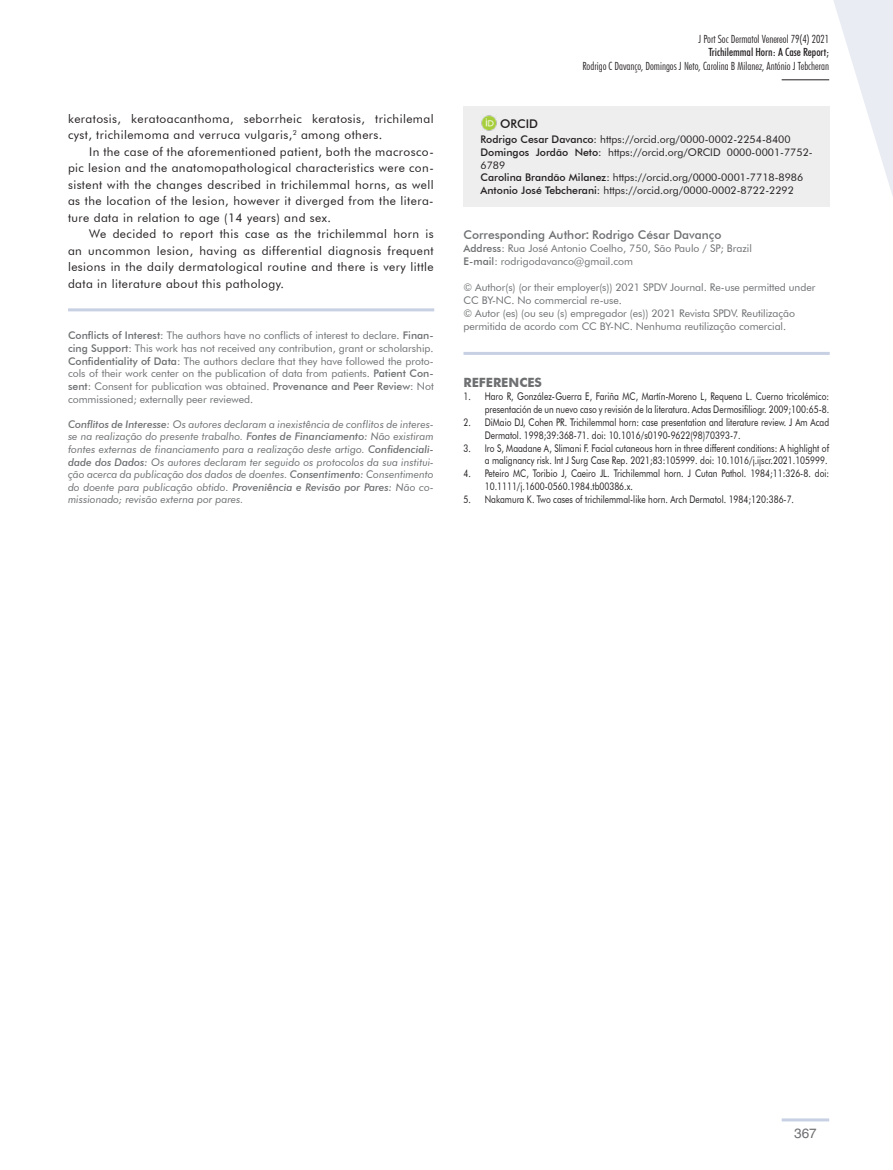
<style>
.page{position:relative;width:893px;height:1170px;background:#fff}
.page>*{position:absolute;margin:0;border:0;box-sizing:border-box;transform-origin:0 0}
.t1{font:13.5px "Helvetica LT Std";color:#6d6f71}
.t2{font:700 12.75px "Futura BT";color:#6d6f71}
.t3{font:12px/16.5px "Futura BT";letter-spacing:.035em;color:#231f20;text-align:justify}
.t4{font:500 12px "Futura BT";color:#6d6f71}
.t5{font:500 12px "Futura BT";color:#231f20}
.t6{font:300 condensed 11.25px "Futura BT";color:#231f20}
.t7{font:500 condensed 11.25px "Futura BT";color:#231f20}
.t8{font:10.5px/12.6px "Futura BT";letter-spacing:-.005em;color:#6d6f71}
.t9{font:10.5px/12.9px "Futura BT";color:#231f20;text-align:right;scale:.8 1}
.t10{font:italic 10.5px/12.6px "Futura BT";color:#6d6f71;text-align:justify}
.t11{font:10.5px/12.6px "Futura BT";color:#231f20}
.s1{font-weight:500}
.s2{font-family:"Helvetica LT Std";font-weight:700;font-stretch:condensed}
</style>
<div class="page">
<hr style="left:782px;top:1118px;width:47px;height:3px;background:#c8d0e3">
<svg style="left:825px;top:0;width:68px;height:196px"></svg>
<hr style="left:782px;top:79px;width:47px;height:1px;background:#231f20">
<hr style="left:68px;top:308px;width:366px;height:3px;background:#c8d0e3">
<div style="left:463px;top:106px;width:367px;height:101px;background:#eeeeef"></div>
<img style="left:481px;top:115px;width:16px;height:16px">
<hr style="left:463px;top:352px;width:367px;height:3px;background:#c8d0e3">
<p class="t3" style="left:68px;top:110px;width:367px">keratosis, keratoacanthoma, seborrheic keratosis, trichilemal cyst, trichilemoma and verruca vulgaris,<sup>2</sup> among others.</p>
<p class="t3" style="left:68px;top:143px;width:367px;text-indent:21px">In the case of the aforementioned patient, both the macrosco&shy;pic lesion and the anatomopathological characteristics were con&shy;sistent with the changes described in trichilemmal horns, as well as the location of the lesion, however it diverged from the litera&shy;ture data in relation to age (14 years) and sex.</p>
<p class="t3" style="left:68px;top:226px;width:367px;text-indent:21px">We decided to report this case as the trichilemmal horn is an uncommon lesion, having as differential diagnosis frequent lesions in the daily dermatological routine and there is very little data in literature about this pathology.</p>
<p class="t8" style="left:68px;top:329px;width:367px;text-align:justify"><span class="s1">Conflicts of Interest:</span> The authors have no conflicts of interest to declare. <span class="s1">Finan&shy;cing Support:</span> This work has not received any contribution, grant or scholarship.<br><span class="s1">Confidentiality of Data:</span> The authors declare that they have followed the proto&shy;cols of their work center on the publication of data from patients. <span class="s1">Patient Con&shy;sent:</span> Consent for publication was obtained. <span class="s1">Provenance and Peer Review:</span> Not commissioned; externally peer reviewed.</p>
<p class="t10" style="left:68px;top:417px;width:367px"><span class="s1">Conflitos de Interesse:</span> Os autores declaram a inexistência de conflitos de interes&shy;se na realização do presente trabalho. <span class="s1">Fontes de Financiamento:</span> Não existiram fontes externas de financiamento para a realização deste artigo. <span class="s1">Confidenciali&shy;dade dos Dados:</span> Os autores declaram ter seguido os protocolos da sua institui&shy;ção acerca da publicação dos dados de doentes. <span class="s1">Consentimento:</span> Consentimento do doente para publicação obtido. <span class="s1">Proveniência e Revisão por Pares:</span> Não co&shy;missionado; revisão externa por pares.</p>
<p class="t6" style="left:698px;top:32px;width:132px">J Port Soc Dermatol Venereol 79(4) 2021</p>
<p class="t7" style="left:708px;top:46px;width:122px">Trichilemmal Horn: A Case Report;</p>
<p class="t6" style="left:582px;top:59px;width:248px">Rodrigo C Davanço, Domingos J Neto, Carolina B Milanez, António J Tebcheran</p>
<p class="t5" style="left:500px;top:116px;width:40px">ORCID</p>
<p class="t11" style="left:480px;top:133px;width:334px"><span class="s1">Rodrigo Cesar Davanco:</span> https://orcid.org/0000-0002-2254-8400<br><span class="s1">Domingos Jordão Neto:</span> https://orcid.org/ORCID 0000-0001-7752- 6789<br><span class="s1">Carolina Brandão Milanez:</span> https://orcid.org/0000-0001-7718-8986<br><span class="s1">Antonio José Tebcherani:</span> https://orcid.org/0000-0002-8722-2292</p>
<p class="t4" style="left:463px;top:227px;width:259px">Corresponding Author<span class="s2">:</span> Rodrigo César Davanço</p>
<p class="t8" style="left:463px;top:242px;width:290px"><span class="s1">Address:</span> Rua José Antonio Coelho, 750, São Paulo / SP; Brazil<br><span class="s1">E-mail:</span> rodrigodavanco@gmail.com</p>
<p class="t8" style="left:463px;top:281px;width:353px">© Author(s) (or their employer(s)) 2021 SPDV Journal. Re-use permitted under CC BY-NC. No commercial re-use.<br>© Autor (es) (ou seu (s) empregador (es)) 2021 Revista SPDV. Reutilização permitida de acordo com CC BY-NC. Nenhuma reutilização comercial.</p>
<p class="t2" style="left:463px;top:374px;width:80px">REFERENCES</p>
<p class="t9" style="left:463px;top:389px;width:459px">1. Haro R, González-Guerra E, Fariña MC, Martín-Moreno L, Requena L. Cuerno tricolémico: presentación de un nuevo caso y revisión de la literatura. Actas Dermosifiliogr. 2009;100:65-8.</p>
<p class="t9" style="left:485px;top:415px;width:432px;text-align:left;text-indent:-21px">2. DiMaio DJ, Cohen PR. Trichilemmal horn: case presentation and literature review. J Am Acad<br>Dermatol. 1998;39:368-71. doi: 10.1016/s0190-9622(98)70393-7.</p>
<p class="t9" style="left:463px;top:441px;width:459px">3. Iro S, Maadane A, Slimani F. Facial cutaneous horn in three different conditions: A highlight of a malignancy risk. Int J Surg Case Rep. 2021;83:105999. doi: 10.1016/j.ijscr.2021.105999.</p>
<p class="t9" style="left:485px;top:467px;width:432px;text-align:left;text-indent:-21px">4. Peteiro MC, Toribio J, Caeiro JL. Trichilemmal horn. J Cutan Pathol. 1984;11:326-8. doi:<br>10.1111/j.1600-0560.1984.tb00386.x.</p>
<p class="t9" style="left:463px;top:493px;width:415px">5. Nakamura K. Two cases of trichilemmal-like horn. Arch Dermatol. 1984;120:386-7.</p>
<p class="t1" style="left:794px;top:1125px;width:24px">367</p>
</div>
